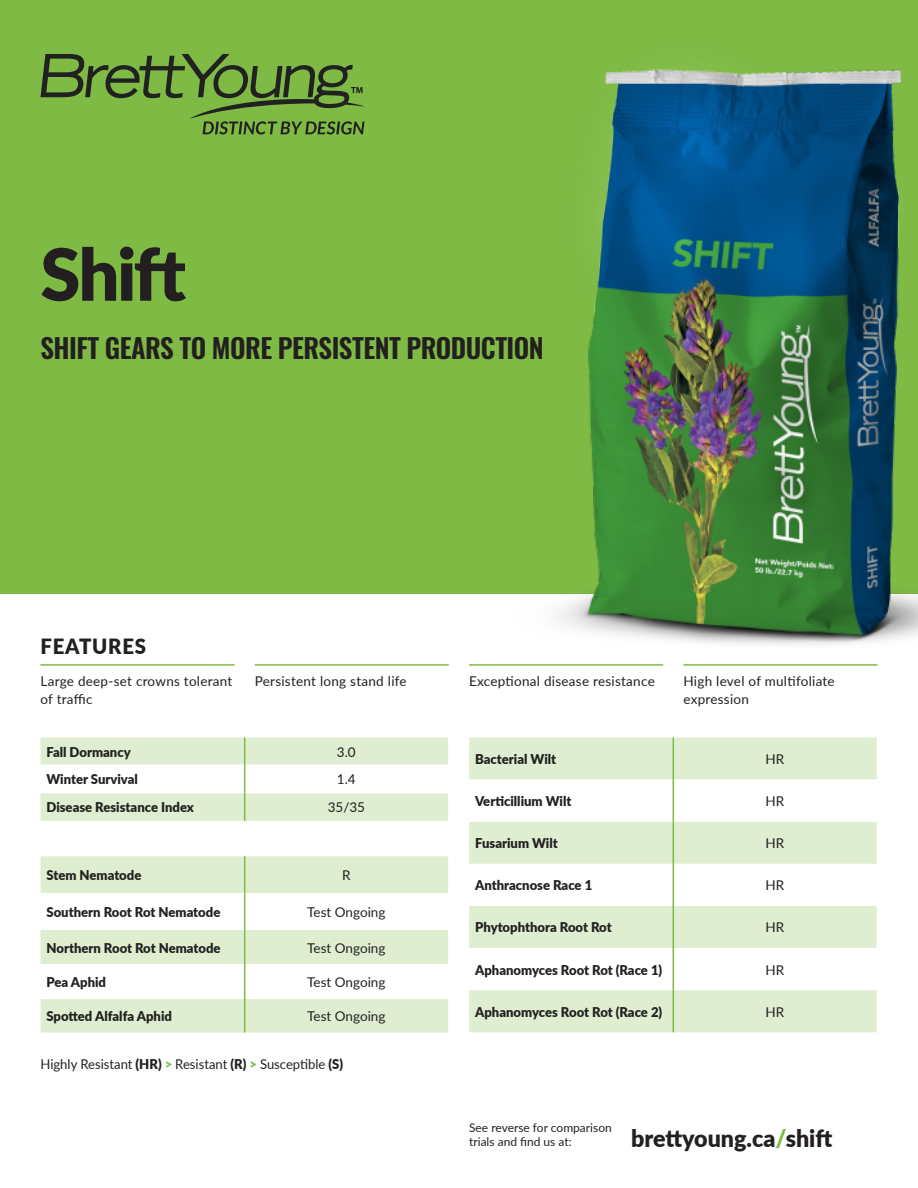
<style>
.page{position:relative;width:918px;height:1188px;background:#fff}
.page>*{position:absolute;margin:0;border:0;box-sizing:border-box;transform-origin:0 0}
.H1_Prouduct_Name{font:900 72px "Lato";color:#231f20}
.H2_Product_Descripti{font:600 27px "Oswald";letter-spacing:-.02em;color:#231f20}
.Website{font:900 24px "Lato";color:#212121}
.t1{font:900 21px "Lato";letter-spacing:.04em;color:#212121}
.Table_Content{font:900 13.5px "Lato";color:#212121}
.F_C_Listed_Features{font:13.5px/18px "Lato";letter-spacing:.02em;color:#212121}
.t2{font:13.5px "Lato";color:#231f20}
.Table_Content-2{font:13.5px "Lato";color:#212121}
.Small_Copy{font:12px/13.5px "Lato";color:#212121}
.s1{font-weight:900}
.s2{font-weight:900;color:#7eba44}
.s3{color:#7eba44}
.s4{color:#231f20}
</style>
<div class="page">
<div style="left:0;top:0;width:918px;height:594px;background:#7eba44"></div>
<svg style="left:40px;top:54px;width:325px;height:80px"></svg>
<hr style="left:40px;top:664px;width:195px;height:2px;background:#7eba44">
<hr style="left:255px;top:664px;width:194px;height:2px;background:#7eba44">
<hr style="left:469px;top:664px;width:194px;height:2px;background:#7eba44">
<hr style="left:683px;top:664px;width:195px;height:2px;background:#7eba44">
<img style="left:558px;top:68px;width:360px;height:577px">
<svg style="left:40px;top:737px;width:408px;height:84px"></svg>
<div style="left:469px;top:737px;width:408px;height:295px;background:#dfeed0"></div>
<svg style="left:469px;top:780px;width:408px;height:42px"></svg>
<svg style="left:469px;top:864px;width:408px;height:126px"></svg>
<hr style="left:673px;top:737px;width:1px;height:43px;background:#7eba44">
<hr style="left:673px;top:780px;width:1px;height:42px;background:#7eba44">
<hr style="left:673px;top:822px;width:1px;height:42px;background:#7eba44">
<hr style="left:673px;top:864px;width:1px;height:42px;background:#7eba44">
<hr style="left:673px;top:906px;width:1px;height:42px;background:#7eba44">
<hr style="left:673px;top:948px;width:1px;height:42px;background:#7eba44">
<hr style="left:673px;top:990px;width:1px;height:42px;background:#7eba44">
<div style="left:40px;top:856px;width:408px;height:177px;background:#dfeed0"></div>
<svg style="left:40px;top:893px;width:408px;height:37px"></svg>
<svg style="left:40px;top:964px;width:408px;height:35px"></svg>
<hr style="left:244px;top:856px;width:1px;height:37px;background:#7eba44">
<hr style="left:244px;top:893px;width:1px;height:37px;background:#7eba44">
<hr style="left:244px;top:930px;width:1px;height:34px;background:#7eba44">
<hr style="left:244px;top:964px;width:1px;height:35px;background:#7eba44">
<hr style="left:244px;top:999px;width:1px;height:34px;background:#7eba44">
<p class="H1_Prouduct_Name" style="left:40px;top:220px;width:147px">Shift</p>
<p class="H2_Product_Descripti" style="left:40px;top:334px;width:505px">SHIFT GEARS TO MORE PERSISTENT PRODUCTION</p>
<h3 class="t1" style="left:40px;top:631px;width:107px">FEATURES</h3>
<p class="F_C_Listed_Features" style="left:40px;top:671px;width:193px">Large deep-set crowns tolerant of traffic</p>
<p class="F_C_Listed_Features" style="left:255px;top:671px;width:153px">Persistent long stand life</p>
<p class="F_C_Listed_Features" style="left:469px;top:671px;width:187px">Exceptional disease resistance</p>
<p class="F_C_Listed_Features" style="left:683px;top:671px;width:153px">High level of multifoliate expression</p>
<p class="Table_Content" style="left:46px;top:741px;width:86px">Fall Dormancy</p>
<p class="t2" style="left:337px;top:742px;width:20px">3.0</p>
<p class="Table_Content" style="left:46px;top:769px;width:93px">Winter Survival</p>
<p class="t2" style="left:337px;top:770px;width:20px">1.4</p>
<p class="Table_Content" style="left:46px;top:797px;width:149px">Disease Resistance Index</p>
<p class="t2" style="left:328px;top:798px;width:39px">35/35</p>
<p class="Table_Content" style="left:46px;top:865px;width:96px">Stem Nematode</p>
<p class="t2" style="left:342px;top:866px;width:10px">R</p>
<p class="Table_Content" style="left:46px;top:902px;width:175px">Southern Root Rot Nematode</p>
<p class="t2" style="left:307px;top:902px;width:80px">Test Ongoing</p>
<p class="Table_Content" style="left:46px;top:937px;width:176px">Northern Root Rot Nematode</p>
<p class="t2" style="left:307px;top:938px;width:80px">Test Ongoing</p>
<p class="Table_Content" style="left:46px;top:972px;width:61px">Pea Aphid</p>
<p class="t2" style="left:307px;top:973px;width:80px">Test Ongoing</p>
<p class="Table_Content" style="left:46px;top:1006px;width:127px">Spotted Alfalfa Aphid</p>
<p class="t2" style="left:307px;top:1007px;width:80px">Test Ongoing</p>
<p class="Table_Content-2" style="left:40px;top:1055px;width:304px">Highly Resistant <span class="s1">(HR)</span> <span class="s2">&gt;</span> Resistant <span class="s1">(R)</span> <span class="s2">&gt;</span> Susceptible <span class="s1">(S)</span></p>
<p class="Table_Content" style="left:475px;top:749px;width:83px">Bacterial Wilt</p>
<p class="t2" style="left:766px;top:749px;width:20px">HR</p>
<p class="Table_Content" style="left:475px;top:791px;width:98px">Verticillium Wilt</p>
<p class="t2" style="left:766px;top:792px;width:20px">HR</p>
<p class="Table_Content" style="left:475px;top:833px;width:84px">Fusarium Wilt</p>
<p class="t2" style="left:766px;top:834px;width:20px">HR</p>
<p class="Table_Content" style="left:475px;top:875px;width:119px">Anthracnose Race 1</p>
<p class="t2" style="left:766px;top:876px;width:20px">HR</p>
<p class="Table_Content" style="left:475px;top:917px;width:138px">Phytophthora Root Rot</p>
<p class="t2" style="left:766px;top:918px;width:20px">HR</p>
<p class="Table_Content" style="left:475px;top:960px;width:189px">Aphanomyces Root Rot (Race 1)</p>
<p class="t2" style="left:766px;top:960px;width:20px">HR</p>
<p class="Table_Content" style="left:475px;top:1002px;width:189px">Aphanomyces Root Rot (Race 2)</p>
<p class="t2" style="left:766px;top:1002px;width:20px">HR</p>
<p class="Small_Copy" style="left:469px;top:1121px;width:144px">See reverse for comparison trials and find us at:</p>
<p class="Website" style="left:631px;top:1121px;width:203px">brettyoung.ca<span class="s3">/</span><span class="s4">shift</span></p>
</div>
